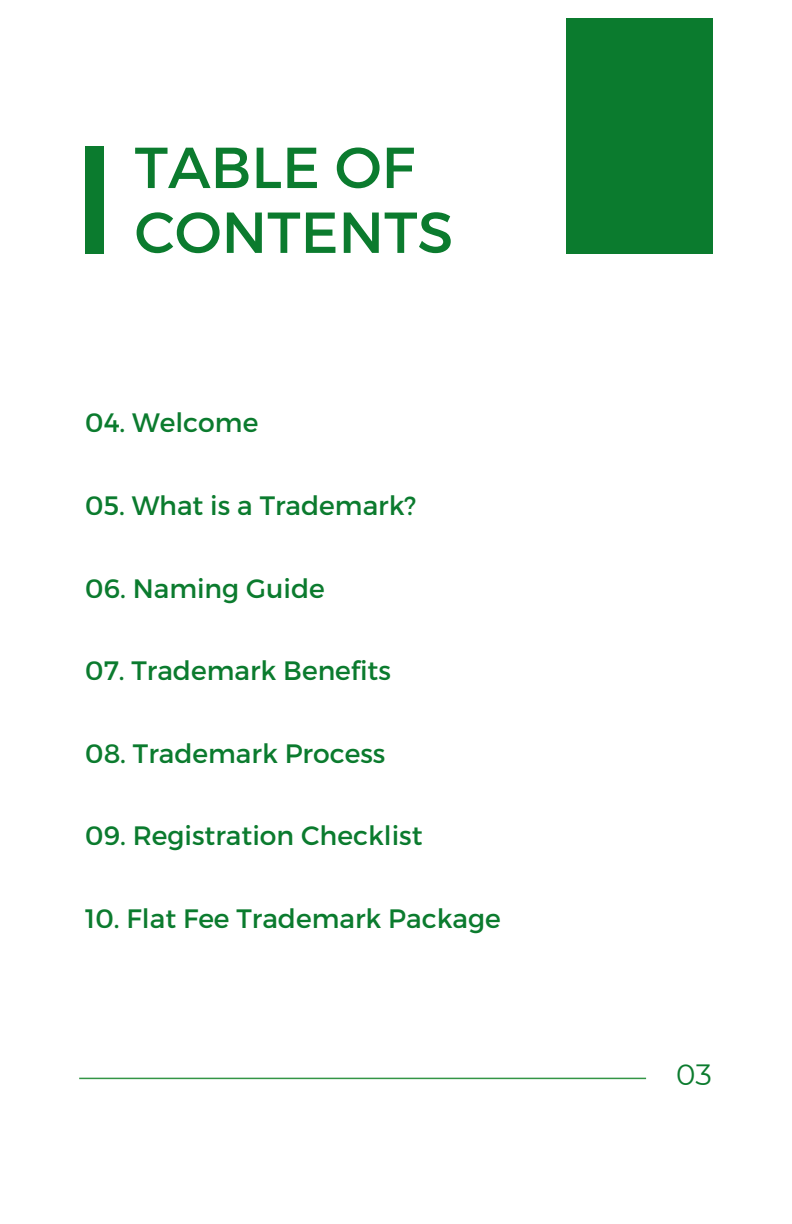
<style>
.page{position:relative;width:792px;height:1224px;background:#fff}
.page>*{position:absolute;margin:0;border:0;box-sizing:border-box;transform-origin:0 0}
.t1{font:57.6px/64.8px "Montserrat";color:#0b7b2e}
.t2{font:29.2px "Montserrat";color:#0b7b2e}
.t3{font:26.6px "Montserrat";color:#0b7b2e}
</style>
<div class="page">
<div style="left:85px;top:146px;width:19px;height:107px;background:#0b7b2e"></div>
<div style="left:566px;top:18px;width:147px;height:235px;background:#0b7b2e"></div>
<hr style="left:79px;top:1078px;width:567px;height:1px;background:#339546">
<h1 class="t1" style="left:135px;top:132px;width:320px">TABLE OF<br>CONTENTS</h1>
<p class="t3" style="left:85px;top:406px;width:175px">04. Welcome</p>
<p class="t3" style="left:85px;top:488px;width:333px">05. What is a Trademark?</p>
<p class="t3" style="left:85px;top:571px;width:241px">06. Naming Guide</p>
<p class="t3" style="left:85px;top:653px;width:307px">07. Trademark Benefits</p>
<p class="t3" style="left:85px;top:736px;width:302px">08. Trademark Process</p>
<p class="t3" style="left:85px;top:818px;width:339px">09. Registration Checklist</p>
<p class="t3" style="left:85px;top:901px;width:417px">10. Flat Fee Trademark Package</p>
<p class="t2" style="left:676px;top:1057px;width:37px">03</p>
</div>
